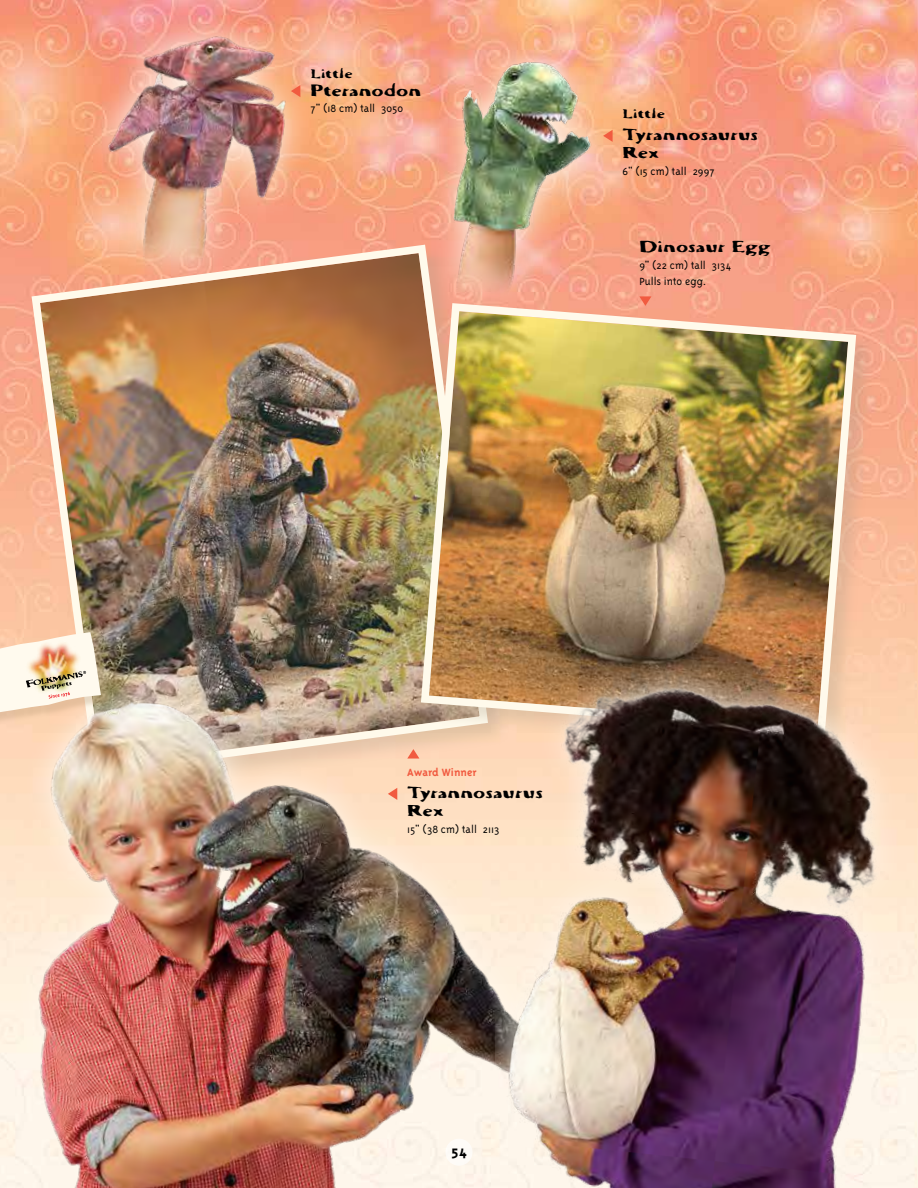
<style>
.page{position:relative;width:918px;height:1188px;background:#fff}
.page>*{position:absolute;margin:0;border:0;box-sizing:border-box;transform-origin:0 0}
.t1{font:700 16.2px "Triplex";color:#000}
.t2{font:15px/18px "Cutamond Basic";letter-spacing:-.005em;color:#000;scale:1.4 1}
.t3{font:300 12px/16.5px "Triplex";letter-spacing:.005em;color:#000}
.t4{font:12px "Cutamond Basic";letter-spacing:.01em;color:#000;scale:1.4 1}
.t5{font:700 12px "Triplex";color:#f15b40}
</style>
<div class="page">
<img style="left:0;top:0;width:918px;height:632px">
<img style="left:27px;top:240px;width:402px;height:442px">
<img style="left:0;top:682px;width:496px;height:506px">
<div style="left:420px;top:302px;width:459px;height:454px;background:#aa9e89;opacity:.3"></div>
<img style="left:417px;top:299px;width:443px;height:439px">
<img style="left:496px;top:612px;width:422px;height:576px">
<img style="left:429px;top:33px;width:198px;height:282px">
<img style="left:78px;top:7px;width:243px;height:282px">
<svg style="left:639px;top:296px;width:12px;height:10px"></svg>
<div style="left:0;top:635px;width:112px;height:91px;background:#bc9c78;opacity:.35"></div>
<img style="left:0;top:632px;width:101px;height:80px">
<svg style="left:407px;top:749px;width:12px;height:10px"></svg>
<svg style="left:388px;top:788px;width:9px;height:12px"></svg>
<svg style="left:603px;top:130px;width:10px;height:12px"></svg>
<svg style="left:291px;top:85px;width:9px;height:12px"></svg>
<div style="left:446px;top:1139px;width:26px;height:27px;background:#fefbf7;border-radius:50%"></div>
<p class="t4" style="left:310px;top:66px;width:32px">Little</p>
<p class="t2" style="left:310px;top:81px;width:81px">Pteranodon</p>
<p class="t3" style="left:310px;top:100px;width:94px">7" (18 cm) tall 3050</p>
<p class="t4" style="left:623px;top:106px;width:32px">Little</p>
<p class="t2" style="left:623px;top:126px;width:99px">Tyrannosaurus<br>Rex</p>
<p class="t3" style="left:623px;top:163px;width:94px">6" (15 cm) tall 2997</p>
<p class="t2" style="left:639px;top:237px;width:95px">Dinosaur Egg</p>
<p class="t3" style="left:639px;top:256px;width:93px">9" (22 cm) tall 3134<br>Pulls into egg.</p>
<p class="t5" style="left:407px;top:766px;width:71px">Award Winner</p>
<p class="t2" style="left:407px;top:784px;width:99px">Tyrannosaurus<br>Rex</p>
<p class="t3" style="left:407px;top:821px;width:94px">15" (38 cm) tall 2113</p>
<h1 class="t1" style="left:451px;top:1142px;width:17px">54</h1>
</div>
